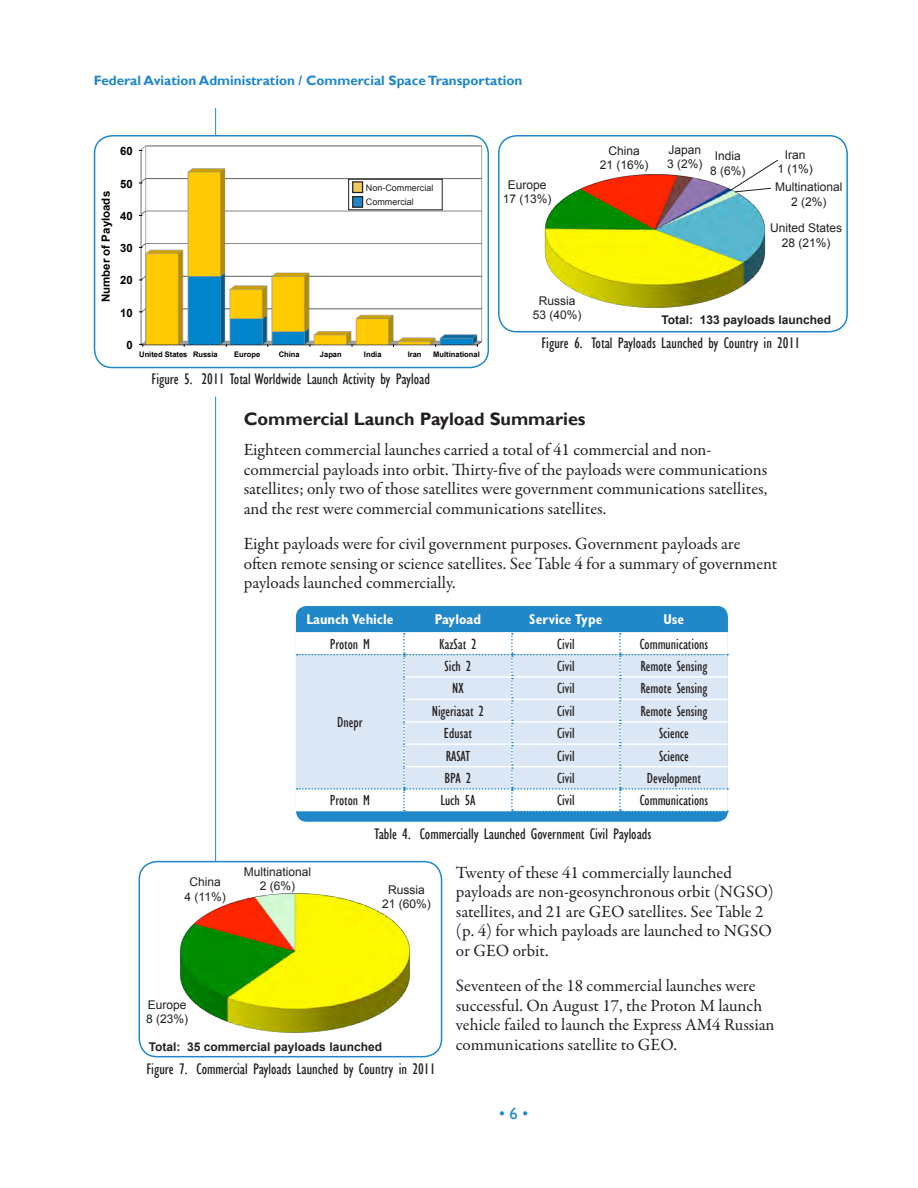
<style>
.page{position:relative;width:918px;height:1188px;background:#fff}
.page>*{position:absolute;margin:0;border:0;box-sizing:border-box;transform-origin:0 0}
.Heading_3{font:700 18px "Gill Sans";color:#231f20}
.t1{font:17.25px/19.5px "Garamond Premr Pro";color:#231f20}
.t2{font:16.5px "Gill Sans";color:#2088c9}
.Image_Caption_1{font:condensed 15.75px "Gill Sans";color:#231f20}
.table_cell_text_cent{font:condensed 15px "Gill Sans";color:#231f20}
.Table_Head{font:700 condensed 14.25px "Gill Sans MT Std";color:#fff}
.t3{font:700 13.5px "Gill Sans";color:#2088c9}
.Charts_Bold{font:12px "Arial";color:#231f20}
.Charts_Bold-2{font:700 12px "Arial";color:#231f20}
.t4{font:700 11.55px "Arial";color:#000}
.t5{font:700 11.25px "Arial";color:#000}
.Charts_Regular{font:9px "Arial";color:#231f20}
.t6{font:700 7.65px "Arial";color:#000}
.t7{font:700 7.5px "Arial";color:#000}
.s1{color:#fff}
</style>
<div class="page">
<hr style="left:215px;top:108px;width:1px;height:972px;background:#2088c9">
<div style="left:296px;top:606px;width:432px;height:216px;background:#2088c9;border-radius:11px"></div>
<hr style="left:296px;top:632px;width:108px;height:1px;background:#fff">
<hr style="left:404px;top:632px;width:108px;height:1px;background:#fff">
<hr style="left:512px;top:632px;width:108px;height:1px;background:#fff">
<hr style="left:620px;top:632px;width:108px;height:1px;background:#fff">
<svg style="left:296px;top:633px;width:432px;height:179px"></svg>
<hr style="left:405px;top:766px;width:107px;height:1px;background:#fff">
<hr style="left:512px;top:766px;width:108px;height:1px;background:#fff">
<hr style="left:620px;top:766px;width:108px;height:1px;background:#fff">
<hr style="left:405px;top:676px;width:107px;height:2px;background:#fff">
<hr style="left:512px;top:676px;width:108px;height:2px;background:#fff">
<hr style="left:620px;top:676px;width:108px;height:2px;background:#fff">
<hr style="left:405px;top:699px;width:107px;height:1px;background:#fff">
<hr style="left:512px;top:699px;width:108px;height:1px;background:#fff">
<hr style="left:620px;top:699px;width:108px;height:1px;background:#fff">
<hr style="left:405px;top:721px;width:107px;height:2px;background:#fff">
<hr style="left:512px;top:721px;width:108px;height:2px;background:#fff">
<hr style="left:620px;top:721px;width:108px;height:2px;background:#fff">
<hr style="left:405px;top:743px;width:107px;height:2px;background:#fff">
<hr style="left:512px;top:743px;width:108px;height:2px;background:#fff">
<hr style="left:620px;top:743px;width:108px;height:2px;background:#fff">
<div style="left:498px;top:135px;width:350px;height:197px;border:2px solid #2088c9;border-radius:18px"></div>
<img style="left:544px;top:174px;width:222px;height:134px">
<svg style="left:730px;top:159px;width:48px;height:34px"></svg>
<div style="left:142px;top:1038px;width:298px;height:46px;background:#fff"></div>
<div style="left:139px;top:861px;width:303px;height:196px;border:2px solid #2088c9;border-radius:18px"></div>
<img style="left:180px;top:891px;width:230px;height:142px">
<div style="left:95px;top:348px;width:391px;height:48px;background:#fff"></div>
<div style="left:94px;top:135px;width:395px;height:233px;border:2px solid #2088c9;border-radius:18px"></div>
<img style="left:141px;top:145px;width:342px;height:201px">
<div style="left:348px;top:179px;width:95px;height:31px;border:1px solid #231f20"></div>
<div style="left:353px;top:182px;width:10px;height:10px;background:#efca61"></div>
<div style="left:352px;top:181px;width:11px;height:12px;border:1px solid #231f20"></div>
<div style="left:353px;top:197px;width:10px;height:10px;background:#2088c9"></div>
<div style="left:352px;top:196px;width:11px;height:12px;border:1px solid #231f20"></div>
<p class="t3" style="left:94px;top:73px;width:430px">Federal Aviation Administration / Commercial Space Transportation</p>
<p class="t4" style="left:120px;top:144px;width:14px">60</p>
<p class="t4" style="left:120px;top:176px;width:14px">50</p>
<p class="t5" style="left:98px;top:302px;width:119px;rotate:-90deg">Number of Payloads<span class="s1">s</span></p>
<p class="Charts_Regular" style="left:366px;top:182px;width:69px">Non-Commercial</p>
<p class="Charts_Regular" style="left:366px;top:196px;width:49px">Commercial</p>
<p class="t4" style="left:120px;top:208px;width:14px">40</p>
<p class="t4" style="left:120px;top:240px;width:14px">30</p>
<p class="t4" style="left:120px;top:273px;width:14px">20</p>
<p class="t4" style="left:120px;top:305px;width:14px">10</p>
<p class="Charts_Bold" style="left:508px;top:177px;width:40px">Europe</p>
<p class="Charts_Bold" style="left:503px;top:191px;width:50px">17 (13%)</p>
<p class="Charts_Bold" style="left:539px;top:293px;width:38px">Russia</p>
<p class="Charts_Bold" style="left:533px;top:307px;width:50px">53 (40%)</p>
<p class="Charts_Bold" style="left:609px;top:143px;width:33px">China</p>
<p class="Charts_Bold" style="left:600px;top:157px;width:50px">21 (16%)</p>
<p class="Charts_Bold" style="left:668px;top:142px;width:34px">Japan</p>
<p class="Charts_Bold" style="left:667px;top:156px;width:37px">3 (2%)</p>
<p class="Charts_Bold" style="left:715px;top:148px;width:28px">India</p>
<p class="Charts_Bold" style="left:710px;top:163px;width:37px">8 (6%)</p>
<p class="Charts_Bold" style="left:785px;top:147px;width:22px">Iran</p>
<p class="Charts_Bold" style="left:778px;top:161px;width:37px">1 (1%)</p>
<p class="Charts_Bold" style="left:775px;top:179px;width:69px">Multinational</p>
<p class="Charts_Bold" style="left:791px;top:194px;width:37px">2 (2%)</p>
<p class="Charts_Bold" style="left:770px;top:220px;width:74px">United States</p>
<p class="Charts_Bold" style="left:782px;top:235px;width:50px">28 (21%)</p>
<p class="Charts_Bold-2" style="left:661px;top:312px;width:171px">Total: 133 payloads launched</p>
<p class="t4" style="left:126px;top:337px;width:8px">0</p>
<p class="t6" style="left:139px;top:349px;width:80px">United States Russia</p>
<p class="t6" style="left:234px;top:349px;width:27px">Europe</p>
<p class="t6" style="left:279px;top:349px;width:22px">China</p>
<p class="t6" style="left:320px;top:349px;width:23px">Japan</p>
<p class="t6" style="left:364px;top:349px;width:19px">India</p>
<p class="t6" style="left:408px;top:349px;width:15px">Iran</p>
<p class="t6" style="left:433px;top:349px;width:48px">Multinational</p>
<p class="Image_Caption_1" style="left:152px;top:370px;width:280px">Figure 5. 2011 Total Worldwide Launch Activity by Payload</p>
<p class="Image_Caption_1" style="left:542px;top:333px;width:260px">Figure 6. Total Payloads Launched by Country in 2011</p>
<p class="Heading_3" style="left:244px;top:408px;width:343px">Commercial Launch Payload Summaries</p>
<p class="t1" style="left:244px;top:441px;width:525px">Eighteen commercial launches carried a total of 41 commercial and non&shy;commercial payloads into orbit. Thirty-five of the payloads were communications satellites; only two of those satellites were government communications satellites, and the rest were commercial communications satellites.</p>
<p class="t1" style="left:244px;top:535px;width:535px">Eight payloads were for civil government purposes. Government payloads are often remote sensing or science satellites. See Table 4 for a summary of government payloads launched commercially.</p>
<p class="Table_Head" style="left:306px;top:611px;width:88px">Launch Vehicle</p>
<p class="Table_Head" style="left:435px;top:611px;width:48px">Payload</p>
<p class="Table_Head" style="left:529px;top:611px;width:75px">Service Type</p>
<p class="Table_Head" style="left:664px;top:611px;width:22px">Use</p>
<p class="table_cell_text_cent" style="left:330px;top:635px;width:42px">Proton M</p>
<p class="table_cell_text_cent" style="left:439px;top:635px;width:39px">KazSat 2</p>
<p class="table_cell_text_cent" style="left:557px;top:635px;width:19px">Civil</p>
<p class="table_cell_text_cent" style="left:640px;top:635px;width:70px">Communications</p>
<p class="table_cell_text_cent" style="left:337px;top:713px;width:27px">Dnepr</p>
<p class="table_cell_text_cent" style="left:445px;top:657px;width:28px">Sich 2</p>
<p class="table_cell_text_cent" style="left:557px;top:657px;width:19px">Civil</p>
<p class="table_cell_text_cent" style="left:640px;top:657px;width:68px">Remote Sensing</p>
<p class="table_cell_text_cent" style="left:452px;top:680px;width:13px">NX</p>
<p class="table_cell_text_cent" style="left:557px;top:680px;width:19px">Civil</p>
<p class="table_cell_text_cent" style="left:640px;top:680px;width:68px">Remote Sensing</p>
<p class="table_cell_text_cent" style="left:432px;top:702px;width:54px">Nigeriasat 2</p>
<p class="table_cell_text_cent" style="left:557px;top:702px;width:19px">Civil</p>
<p class="table_cell_text_cent" style="left:640px;top:702px;width:68px">Remote Sensing</p>
<p class="table_cell_text_cent" style="left:444px;top:724px;width:30px">Edusat</p>
<p class="table_cell_text_cent" style="left:557px;top:724px;width:19px">Civil</p>
<p class="table_cell_text_cent" style="left:659px;top:724px;width:31px">Science</p>
<p class="table_cell_text_cent" style="left:446px;top:747px;width:26px">RASAT</p>
<p class="table_cell_text_cent" style="left:557px;top:747px;width:19px">Civil</p>
<p class="table_cell_text_cent" style="left:659px;top:747px;width:31px">Science</p>
<p class="table_cell_text_cent" style="left:445px;top:769px;width:28px">BPA 2</p>
<p class="table_cell_text_cent" style="left:557px;top:769px;width:19px">Civil</p>
<p class="table_cell_text_cent" style="left:647px;top:769px;width:56px">Development</p>
<p class="table_cell_text_cent" style="left:330px;top:792px;width:42px">Proton M</p>
<p class="table_cell_text_cent" style="left:440px;top:792px;width:37px">Luch 5A</p>
<p class="table_cell_text_cent" style="left:557px;top:792px;width:19px">Civil</p>
<p class="table_cell_text_cent" style="left:640px;top:792px;width:70px">Communications</p>
<p class="Image_Caption_1" style="left:375px;top:824px;width:278px">Table 4. Commercially Launched Government Civil Payloads</p>
<p class="Charts_Bold" style="left:244px;top:864px;width:69px">Multinational</p>
<p class="Charts_Bold" style="left:190px;top:874px;width:33px">China</p>
<p class="Charts_Bold" style="left:260px;top:878px;width:37px">2 (6%)</p>
<p class="Charts_Bold" style="left:185px;top:889px;width:43px">4 (11%)</p>
<p class="Charts_Bold" style="left:148px;top:997px;width:40px">Europe</p>
<p class="Charts_Bold" style="left:146px;top:1011px;width:44px">8 (23%)</p>
<p class="Charts_Bold" style="left:388px;top:882px;width:38px">Russia</p>
<p class="Charts_Bold" style="left:382px;top:896px;width:50px">21 (60%)</p>
<p class="Charts_Bold-2" style="left:149px;top:1039px;width:235px">Total: 35 commercial payloads launched</p>
<p class="t7" style="left:156px;top:1041px;width:146px">Total: 35 commercial payloads launched</p>
<p class="Image_Caption_1" style="left:147px;top:1059px;width:290px">Figure 7. Commercial Payloads Launched by Country in 2011</p>
<p class="t1" style="left:456px;top:863px;width:319px">Twenty of these 41 commercially launched payloads are non-geosynchronous orbit (NGSO) satellites, and 21 are GEO satellites. See Table 2 (p. 4) for which payloads are launched to NGSO or GEO orbit.</p>
<p class="t1" style="left:456px;top:977px;width:320px">Seventeen of the 18 commercial launches were successful. On August 17, the Proton M launch vehicle failed to launch the Express AM4 Russian communications satellite to GEO.</p>
<p class="t2" style="left:499px;top:1104px;width:31px">• 6 •</p>
</div>
